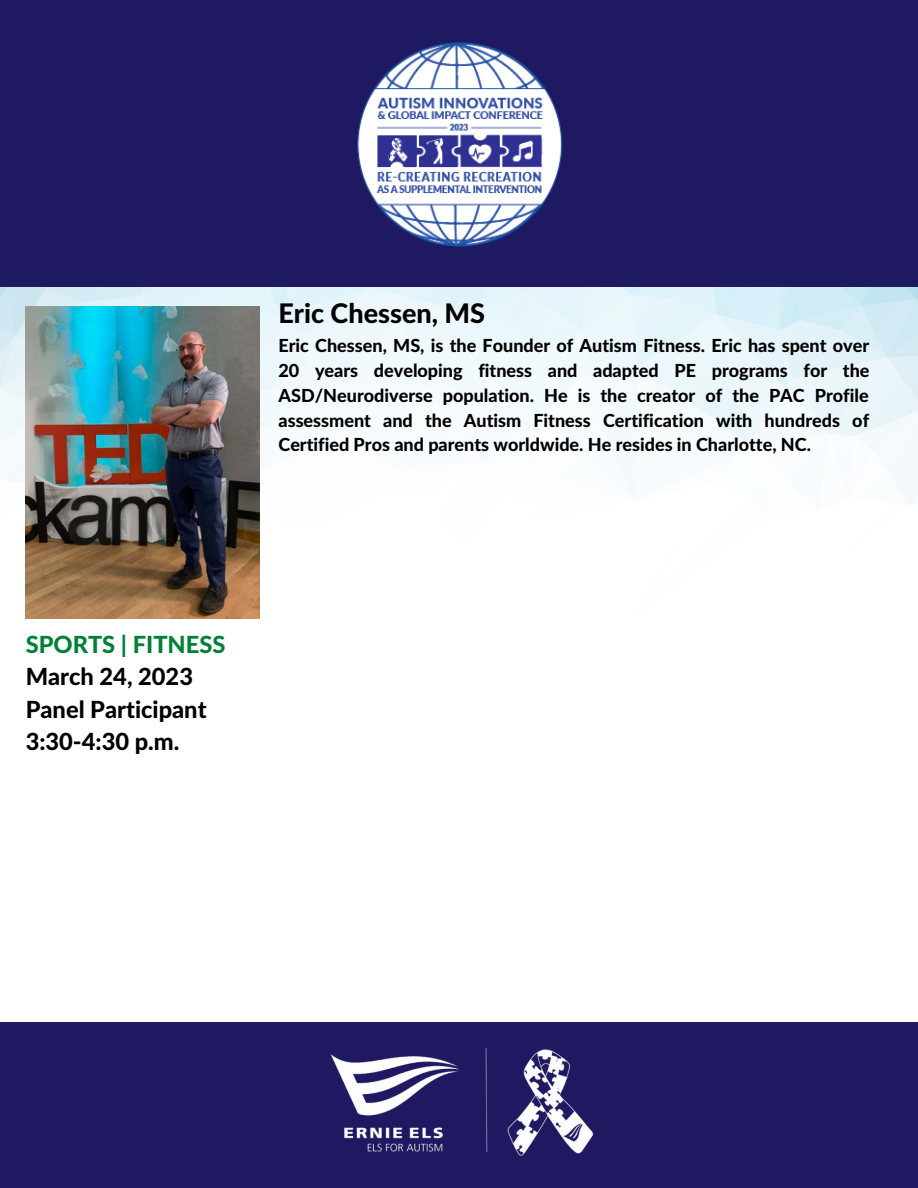
<style>
.page{position:relative;width:918px;height:1188px;background:#fff}
.page>*{position:absolute;margin:0;border:0;box-sizing:border-box;transform-origin:0 0}
.t1{font:800 27px "Lato Latin";color:#000}
.t2{font:800 23.7px/32.7px "Lato Latin";color:#000}
.t3{font:800 23.7px "Lato Latin";color:#008037}
.t4{font:800 18px/24.8px "Lato Latin";color:#000;text-align:justify}
</style>
<div class="page">
<div style="left:0;top:1023px;width:918px;height:165px;background:#1f1961"></div>
<img style="left:0;top:287px;width:918px;height:332px">
<img style="left:330px;top:1049px;width:264px;height:107px">
<div style="left:0;top:0;width:918px;height:287px;background:#1f1961"></div>
<img style="left:357px;top:42px;width:206px;height:205px">
<img style="left:26px;top:307px;width:234px;height:311px">
<h1 class="t1" style="left:278px;top:301px;width:208px">Eric Chessen, MS</h1>
<p class="t4" style="left:278px;top:334px;width:593px">Eric Chessen, MS, is the Founder of Autism Fitness. Eric has spent over 20 years developing fitness and adapted PE programs for the ASD/Neurodiverse population. He is the creator of the PAC Profile assessment and the Autism Fitness Certification with hundreds of Certified Pros and parents worldwide. He resides in Charlotte, NC.</p>
<h2 class="t3" style="left:26px;top:633px;width:201px">SPORTS | FITNESS</h2>
<h2 class="t2" style="left:26px;top:662px;width:182px">March 24, 2023<br>Panel Participant<br>3:30-4:30 p.m.</h2>
</div>
